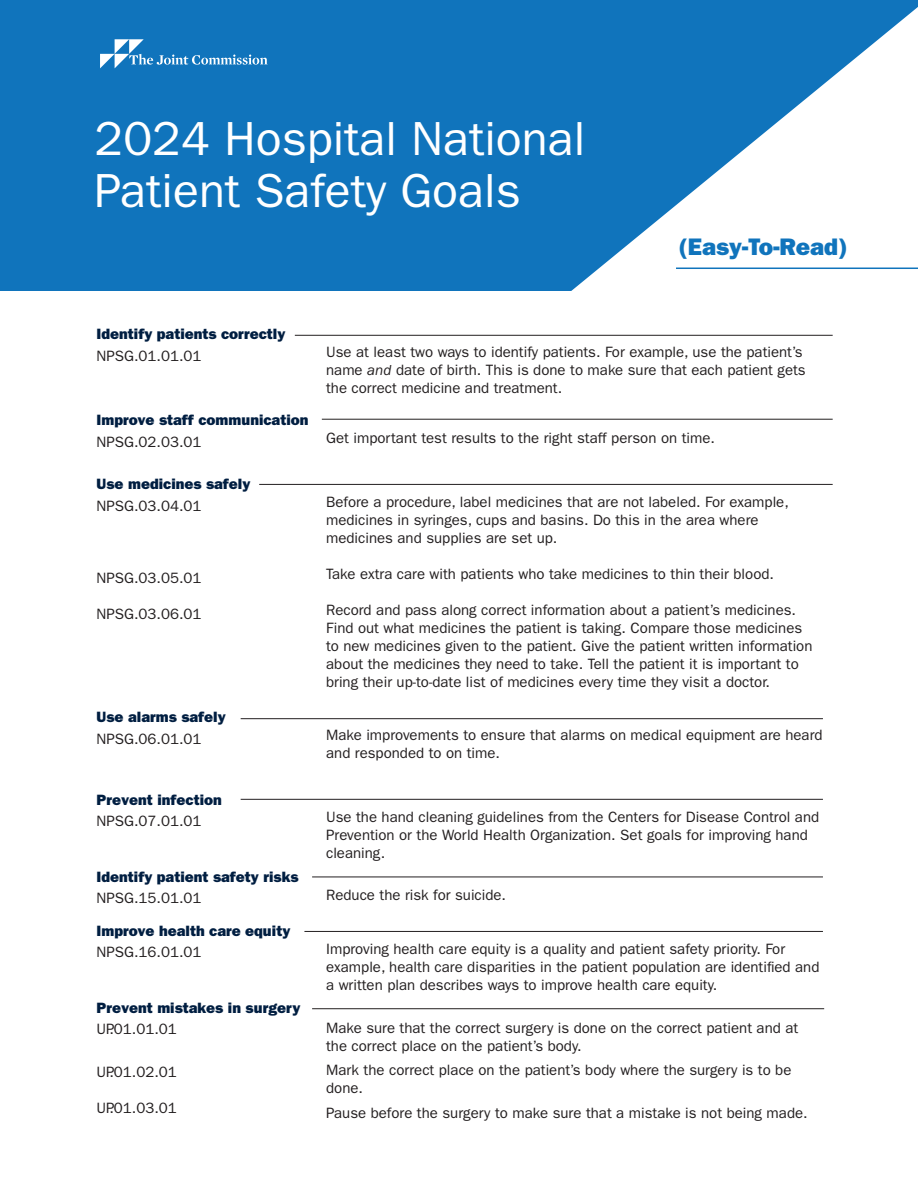
<style>
.page{position:relative;width:918px;height:1188px;background:#fff}
.page>*{position:absolute;margin:0;border:0;box-sizing:border-box;transform-origin:0 0}
.text_bold{font:48px/52.5px "ITC Franklin Gothic Std";color:#fff}
.text_bold-2{font:24px "ITC Franklin Gothic Std Hvy";color:#1074bc}
.t1{font:15px/18px "ITC Franklin Gothic Std";color:#231f20}
.text_bold-3{font:15px "ITC Franklin Gothic Std Hvy";color:#001e41}
.s1{font-style:italic}
</style>
<div class="page">
<div style="left:0;top:0;width:918px;height:291px;background:#1074bc"></div>
<svg style="left:100px;top:39px;width:168px;height:29px;background:#3a8cc7"></svg>
<svg style="left:559px;top:7px;width:359px;height:284px;fill:#1074bc"></svg>
<hr style="left:676px;top:268px;width:242px;height:1px;background:#1074bc">
<hr style="left:322px;top:419px;width:511px;height:1px;background:#231f20">
<hr style="left:295px;top:335px;width:538px;height:1px;background:#231f20">
<hr style="left:259px;top:484px;width:574px;height:1px;background:#231f20">
<hr style="left:241px;top:718px;width:582px;height:1px;background:#231f20">
<hr style="left:241px;top:799px;width:582px;height:1px;background:#231f20">
<hr style="left:312px;top:877px;width:511px;height:1px;background:#231f20">
<hr style="left:304px;top:931px;width:519px;height:1px;background:#231f20">
<hr style="left:312px;top:1008px;width:512px;height:1px;background:#231f20">
<p class="text_bold" style="left:95px;top:113px;width:492px">2024 Hospital National<br>Patient Safety Goals</p>
<p class="text_bold-2" style="left:679px;top:233px;width:170px">(Easy-To-Read)</p>
<p class="text_bold-3" style="left:97px;top:325px;width:190px">Identify patients correctly</p>
<p class="t1" style="left:97px;top:347px;width:106px">NPSG.01.01.01</p>
<p class="t1" style="left:326px;top:343px;width:481px">Use at least two ways to identify patients. For example, use the patient’s name <span class="s1">and</span> date of birth. This is done to make sure that each patient gets the correct medicine and treatment.</p>
<p class="text_bold-3" style="left:97px;top:411px;width:213px">Improve staff communication</p>
<p class="t1" style="left:97px;top:433px;width:106px">NPSG.02.03.01</p>
<p class="t1" style="left:326px;top:429px;width:390px">Get important test results to the right staff person on time.</p>
<p class="text_bold-3" style="left:97px;top:475px;width:155px">Use medicines safely</p>
<p class="t1" style="left:97px;top:497px;width:106px">NPSG.03.04.01</p>
<p class="t1" style="left:326px;top:493px;width:464px">Before a procedure, label medicines that are not labeled. For example, medicines in syringes, cups and basins. Do this in the area where medicines and supplies are set up.</p>
<p class="t1" style="left:326px;top:565px;width:449px">Take extra care with patients who take medicines to thin their blood.</p>
<p class="t1" style="left:326px;top:601px;width:488px">Record and pass along correct information about a patient’s medicines.<br>Find out what medicines the patient is taking. Compare those medicines to new medicines given to the patient. Give the patient written information about the medicines they need to take. Tell the patient it is important to bring their up-to-date list of medicines every time they visit a doctor.</p>
<p class="t1" style="left:97px;top:569px;width:106px">NPSG.03.05.01</p>
<p class="t1" style="left:97px;top:605px;width:106px">NPSG.03.06.01</p>
<p class="text_bold-3" style="left:97px;top:708px;width:131px">Use alarms safely</p>
<p class="t1" style="left:97px;top:730px;width:106px">NPSG.06.01.01</p>
<p class="text_bold-3" style="left:97px;top:791px;width:127px">Prevent infection</p>
<p class="t1" style="left:97px;top:812px;width:106px">NPSG.07.01.01</p>
<p class="text_bold-3" style="left:97px;top:868px;width:203px">Identify patient safety risks</p>
<p class="t1" style="left:97px;top:889px;width:106px">NPSG.15.01.01</p>
<p class="text_bold-3" style="left:97px;top:922px;width:195px">Improve health care equity</p>
<p class="t1" style="left:97px;top:943px;width:106px">NPSG.16.01.01</p>
<p class="text_bold-3" style="left:97px;top:999px;width:205px">Prevent mistakes in surgery</p>
<p class="t1" style="left:97px;top:1020px;width:82px">UP.01.01.01</p>
<p class="t1" style="left:97px;top:1063px;width:82px">UP.01.02.01</p>
<p class="t1" style="left:97px;top:1099px;width:82px">UP.01.03.01</p>
<p class="t1" style="left:326px;top:726px;width:498px">Make improvements to ensure that alarms on medical equipment are heard and responded to on time.</p>
<p class="t1" style="left:326px;top:808px;width:495px">Use the hand cleaning guidelines from the Centers for Disease Control and<br>Prevention or the World Health Organization. Set goals for improving hand cleaning.</p>
<p class="t1" style="left:326px;top:886px;width:181px">Reduce the risk for suicide.</p>
<p class="t1" style="left:326px;top:940px;width:495px">Improving health care equity is a quality and patient safety priority. For example, health care disparities in the patient population are identified and a written plan describes ways to improve health care equity.</p>
<p class="t1" style="left:326px;top:1019px;width:474px">Make sure that the correct surgery is done on the correct patient and at the correct place on the patient’s body.</p>
<p class="t1" style="left:326px;top:1061px;width:467px">Mark the correct place on the patient’s body where the surgery is to be done.</p>
<p class="t1" style="left:326px;top:1104px;width:483px">Pause before the surgery to make sure that a mistake is not being made.</p>
</div>
